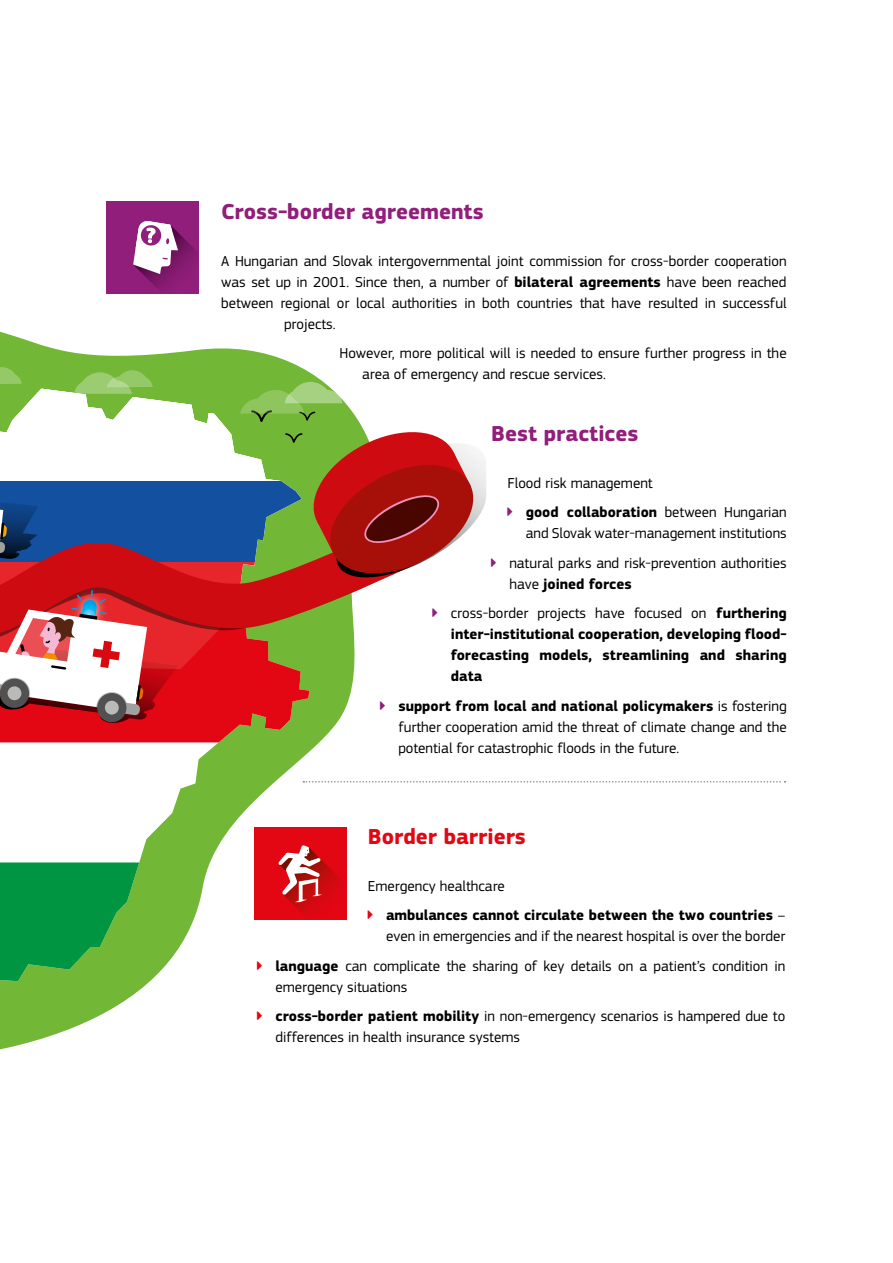
<style>
.page{position:relative;width:893px;height:1263px;background:#fff}
.page>*{position:absolute;margin:0;border:0;box-sizing:border-box;transform-origin:0 0}
.t1{font:700 22.5px "EC Square Sans Pro";color:#921e7b}
.t2{font:700 22.5px "EC Square Sans Pro";color:#e30613}
.t3{font:15px/29.5px "EC Square Sans Pro";color:#000}
.t4{font:700 15px/21px "EC Square Sans Pro";color:#000}
.s1{font-weight:700}
.s2{font-weight:400}
</style>
<div class="page">
<svg style="left:0;top:331px;width:408px;height:719px"></svg>
<svg style="left:0;top:742px;width:309px;height:239px"></svg>
<svg style="left:0;top:698px;width:309px;height:44px;fill:#e30613"></svg>
<svg style="left:0;top:862px;width:139px;height:119px"></svg>
<div style="left:0;top:401px;width:309px;height:160px;background:#13509f"></div>
<svg style="left:0;top:333px;width:336px;height:148px"></svg>
<svg style="left:0;top:502px;width:38px;height:20px"></svg>
<svg style="left:0;top:522px;width:408px;height:172px"></svg>
<img style="left:67px;top:586px;width:43px;height:3px">
<svg style="left:0;top:589px;width:178px;height:134px"></svg>
<svg style="left:303px;top:781px;width:482px;height:1px"></svg>
<div style="left:254px;top:827px;width:93px;height:92px;background:#e30613"></div>
<img style="left:291px;top:861px;width:51px;height:55px">
<svg style="left:278px;top:845px;width:44px;height:57px"></svg>
<div style="left:106px;top:201px;width:92px;height:92px;background:#921e7b"></div>
<svg style="left:133px;top:221px;width:45px;height:53px"></svg>
<svg style="left:368px;top:910px;width:5px;height:9px"></svg>
<svg style="left:257px;top:961px;width:5px;height:8px"></svg>
<svg style="left:257px;top:1011px;width:5px;height:9px"></svg>
<svg style="left:240px;top:382px;width:246px;height:198px"></svg>
<svg style="left:380px;top:701px;width:5px;height:9px"></svg>
<h1 class="t1" style="left:221px;top:198px;width:264px">Cross-border agreements</h1>
<p class="t3" style="left:221px;top:246px;width:567px">A Hungarian and Slovak intergovernmental joint commission for cross-border cooperation</p>
<p class="t3" style="left:221px;top:267px;width:567px">was set up in 2001. Since then, a number of <span class="s1">bilateral agreements</span> have been reached</p>
<p class="t3" style="left:221px;top:288px;width:567px">between regional or local authorities in both countries that have resulted in successful</p>
<p class="t3" style="left:284px;top:309px;width:53px">projects.</p>
<p class="t3" style="left:362px;top:343px;width:426px;line-height:21px;text-indent:-22px">However, more political will is needed to ensure further progress in the area of emergency and rescue services.</p>
<h1 class="t1" style="left:491px;top:420px;width:149px">Best practices</h1>
<p class="t3" style="left:526px;top:468px;width:262px;text-indent:-18px">Flood risk management<br><span class="s1">good collaboration</span> between Hungarian</p>
<p class="t3" style="left:509px;top:519px;width:279px;text-align:right">and Slovak water-management institutions natural parks and risk-prevention authorities</p>
<p class="t3" style="left:451px;top:569px;width:337px;text-indent:58px">have <span class="s1">joined forces<br></span>cross-border projects have focused on <span class="s1">furthering</span></p>
<p class="t4" style="left:451px;top:624px;width:337px;text-align:justify">inter-institutional cooperation, developing flood&shy;forecasting models, streamlining and sharing data</p>
<p class="t3" style="left:398px;top:695px;width:390px;line-height:21px;text-align:justify"><span class="s1">support from local and national policymakers</span> is fostering further cooperation amid the threat of climate change and the potential for catastrophic floods in the future.</p>
<h1 class="t2" style="left:368px;top:823px;width:160px">Border barriers</h1>
<p class="t4" style="left:386px;top:871px;width:401px;line-height:29.5px;text-indent:-18px"><span class="s2">Emergency healthcare<br></span>ambulances cannot circulate between the two countries <span class="s2">–</span></p>
<p class="t3" style="left:275px;top:921px;width:511px;text-align:right">even in emergencies and if the nearest hospital is over the border<br><span class="s1">language</span> can complicate the sharing of key details on a patient’s condition in</p>
<p class="t3" style="left:275px;top:972px;width:511px">emergency situations<br><span class="s1">cross-border patient mobility</span> in non-emergency scenarios is hampered due to</p>
<p class="t3" style="left:275px;top:1022px;width:246px">differences in health insurance systems</p>
</div>
